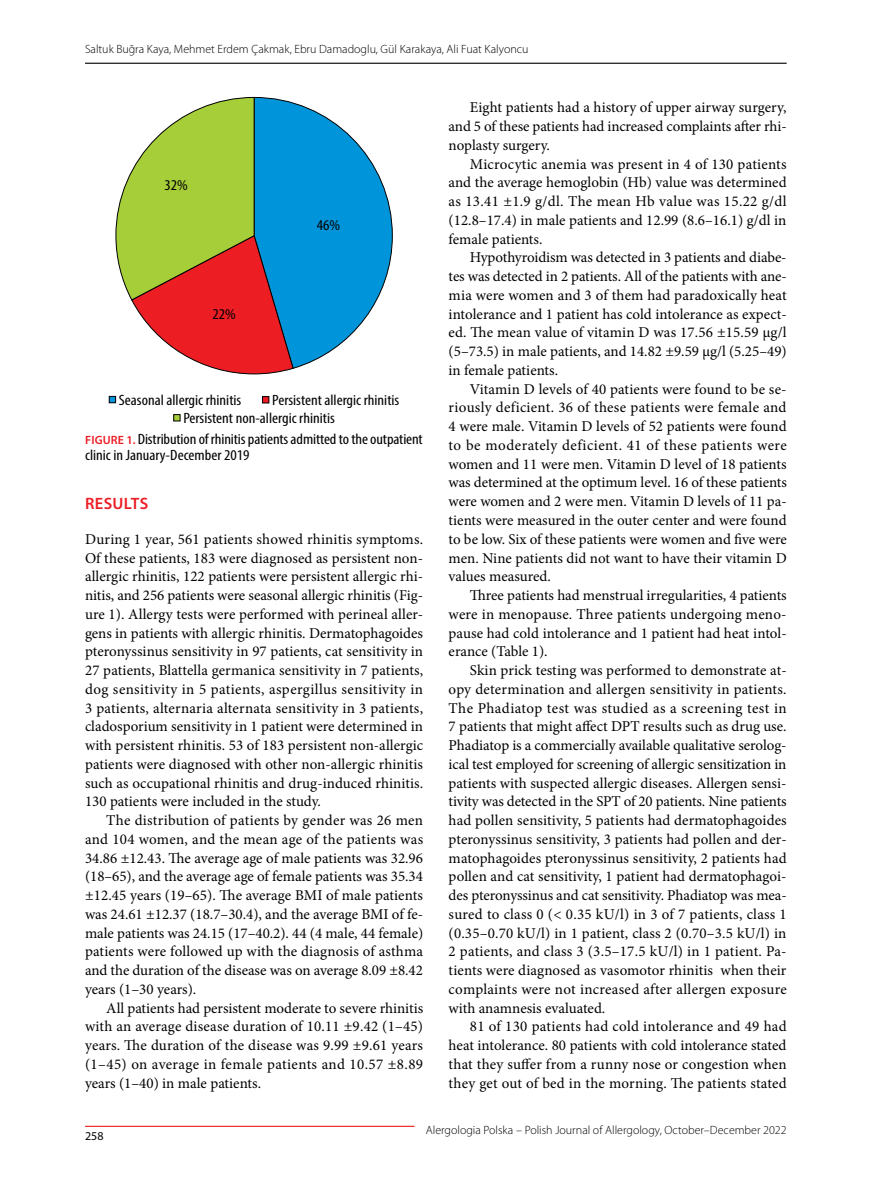
<style>
.page{position:relative;width:893px;height:1191px;background:#fff}
.page>*{position:absolute;margin:0;border:0;box-sizing:border-box;transform-origin:0 0}
.t1{font:600 16.5px "Myriad Pro";letter-spacing:.02em;color:#ed1d24}
.t2{font:15px/18.8px "Minion Pro";color:#000;text-align:justify}
.t3{font:condensed 15px/18px "Myriad Pro";color:#000;scale:1.1 1}
.t4{font:300 12px "Myriad Pro";color:#000}
.t5{font:12px "Myriad Pro";color:#000}
.s1{font-weight:600;font-stretch:normal;font-size:12px;color:#ed1d24}
</style>
<div class="page">
<hr style="left:85px;top:1125px;width:330px;height:1px;background:#ed1d24">
<hr style="left:85px;top:63px;width:702px;height:1px;background:#000">
<svg style="left:115px;top:97px;width:278px;height:278px"></svg>
<div style="left:109px;top:396px;width:7px;height:7px;background:#0095da"></div>
<div style="left:109px;top:396px;width:7px;height:7px;border:1px solid #000"></div>
<div style="left:263px;top:396px;width:6px;height:7px;background:#ed1d24"></div>
<div style="left:262px;top:396px;width:7px;height:7px;border:1px solid #000"></div>
<div style="left:174px;top:414px;width:6px;height:7px;background:#a6ce39"></div>
<div style="left:173px;top:414px;width:7px;height:7px;border:1px solid #000"></div>
<p class="t4" style="left:85px;top:42px;width:445px">Saltuk Buğra Kaya, Mehmet Erdem Çakmak, Ebru Damadoglu, Gül Karakaya, Ali Fuat Kalyoncu</p>
<p class="t3" style="left:165px;top:176px;width:23px">32%</p>
<p class="t3" style="left:213px;top:304px;width:23px">22%</p>
<p class="t3" style="left:317px;top:216px;width:23px">46%</p>
<p class="t3" style="left:183px;top:391px;width:198px;text-indent:89px">Persistent allergic rhinitis<br>Persistent non-allergic rhinitis</p>
<p class="t3" style="left:85px;top:430px;width:309px;line-height:16.5px"><span class="s1">FIGURE 1.</span> Distribution of rhinitis patients admitted to the outpatient clinic in January-December 2019</p>
<p class="t3" style="left:119px;top:391px;width:113px">Seasonal allergic rhinitis</p>
<p class="t1" style="left:85px;top:493px;width:65px">RESULTS</p>
<p class="t2" style="left:85px;top:529px;width:340px">During 1 year, 561 patients showed rhinitis symptoms.<br>Of these patients, 183 were diagnosed as persistent non&shy;allergic rhinitis, 122 patients were persistent allergic rhi&shy;nitis, and 256 patients were seasonal allergic rhinitis (Fig&shy;ure 1). Allergy tests were performed with perineal aller&shy;gens in patients with allergic rhinitis. Dermatophagoides pteronyssinus sensitivity in 97 patients, cat sensitivity in 27 patients, Blattella germanica sensitivity in 7 patients, dog sensitivity in 5 patients, aspergillus sensitivity in 3 patients, alternaria alternata sensitivity in 3 patients, cladosporium sensitivity in 1 patient were determined in with persistent rhinitis. 53 of 183 persistent non-allergic patients were diagnosed with other non-allergic rhinitis such as occupational rhinitis and drug-induced rhinitis.<br>130 patients were included in the study.</p>
<p class="t2" style="left:85px;top:811px;width:340px;text-indent:21px">The distribution of patients by gender was 26 men and 104 women, and the mean age of the patients was 34.86 ±12.43. The average age of male patients was 32.96 (18–65), and the average age of female patients was 35.34 ±12.45 years (19–65). The average BMI of male patients was 24.61 ±12.37 (18.7–30.4), and the average BMI of fe&shy;male patients was 24.15 (17–40.2). 44 (4 male, 44 female) patients were followed up with the diagnosis of asthma and the duration of the disease was on average 8.09 ±8.42 years (1–30 years).</p>
<p class="t2" style="left:85px;top:998px;width:340px;text-indent:21px">All patients had persistent moderate to severe rhinitis with an average disease duration of 10.11 ±9.42 (1–45) years. The duration of the disease was 9.99 ±9.61 years (1–45) on average in female patients and 10.57 ±8.89 years (1–40) in male patients.</p>
<p class="t2" style="left:449px;top:98px;width:340px;text-indent:21px">Eight patients had a history of upper airway surgery, and 5 of these patients had increased complaints after rhi&shy;noplasty surgery.</p>
<p class="t2" style="left:449px;top:154px;width:340px;text-indent:21px">Microcytic anemia was present in 4 of 130 patients and the average hemoglobin (Hb) value was determined as 13.41 ±1.9 g/dl. The mean Hb value was 15.22 g/dl (12.8–17.4) in male patients and 12.99 (8.6–16.1) g/dl in female patients.</p>
<p class="t2" style="left:449px;top:248px;width:340px;text-indent:21px">Hypothyroidism was detected in 3 patients and diabe&shy;tes was detected in 2 patients. All of the patients with ane&shy;mia were women and 3 of them had paradoxically heat intolerance and 1 patient has cold intolerance as expect&shy;ed. The mean value of vitamin D was 17.56 ±15.59 µg/l (5–73.5) in male patients, and 14.82 ±9.59 µg/l (5.25–49) in female patients.</p>
<p class="t2" style="left:449px;top:379px;width:340px;text-indent:21px">Vitamin D levels of 40 patients were found to be se&shy;riously deficient. 36 of these patients were female and 4 were male. Vitamin D levels of 52 patients were found to be moderately deficient. 41 of these patients were women and 11 were men. Vitamin D level of 18 patients was determined at the optimum level. 16 of these patients were women and 2 were men. Vitamin D levels of 11 pa&shy;tients were measured in the outer center and were found to be low. Six of these patients were women and five were men. Nine patients did not want to have their vitamin D values measured.</p>
<p class="t2" style="left:449px;top:586px;width:340px;text-indent:21px">Three patients had menstrual irregularities, 4 patients were in menopause. Three patients undergoing meno&shy;pause had cold intolerance and 1 patient had heat intol&shy;erance (Table 1).</p>
<p class="t2" style="left:449px;top:661px;width:340px;text-indent:21px">Skin prick testing was performed to demonstrate at&shy;opy determination and allergen sensitivity in patients.<br>The Phadiatop test was studied as a screening test in 7 patients that might affect DPT results such as drug use.<br>Phadiatop is a commercially available qualitative serolog&shy;ical test employed for screening of allergic sensitization in patients with suspected allergic diseases. Allergen sensi&shy;tivity was detected in the SPT of 20 patients. Nine patients had pollen sensitivity, 5 patients had dermatophagoides pteronyssinus sensitivity, 3 patients had pollen and der&shy;matophagoides pteronyssinus sensitivity, 2 patients had pollen and cat sensitivity, 1 patient had dermatophagoi&shy;des pteronyssinus and cat sensitivity. Phadiatop was mea&shy;sured to class 0 (&lt; 0.35 kU/l) in 3 of 7 patients, class 1 (0.35–0.70 kU/l) in 1 patient, class 2 (0.70–3.5 kU/l) in 2 patients, and class 3 (3.5–17.5 kU/l) in 1 patient. Pa&shy;tients were diagnosed as vasomotor rhinitis when their complaints were not increased after allergen exposure with anamnesis evaluated.</p>
<p class="t2" style="left:449px;top:1017px;width:340px;text-indent:21px">81 of 130 patients had cold intolerance and 49 had heat intolerance. 80 patients with cold intolerance stated that they suffer from a runny nose or congestion when they get out of bed in the morning. The patients stated</p>
<p class="t5" style="left:85px;top:1128px;width:20px">258</p>
<p class="t4" style="left:426px;top:1123px;width:362px">Alergologia Polska – Polish Journal of Allergology, October–December 2022</p>
</div>
